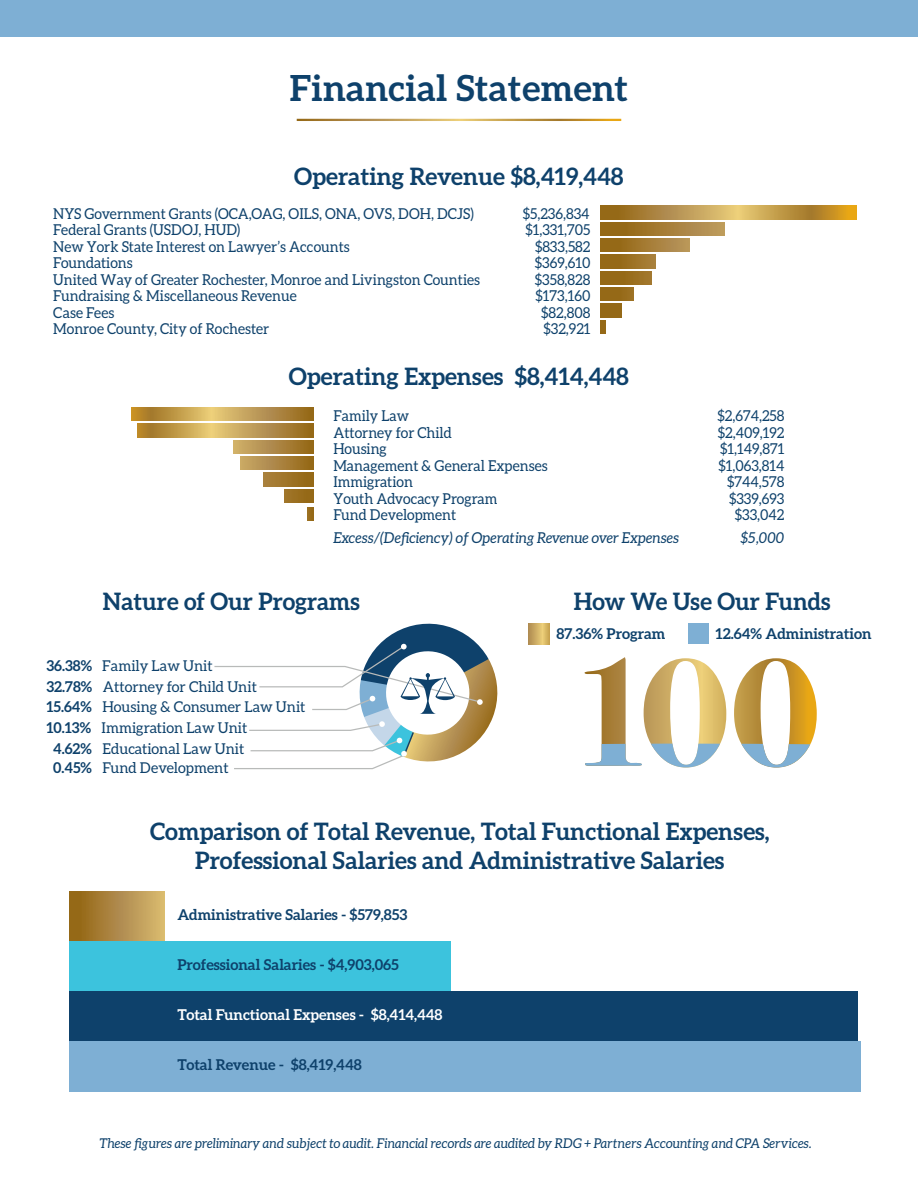
<style>
.page{position:relative;width:918px;height:1188px;background:#fff}
.page>*{position:absolute;margin:0;border:0;box-sizing:border-box;transform-origin:0 0}
.t1{font:700 36px "Aleo";letter-spacing:.01em;color:#0e416b}
.t2{font:700 24px/28.8px "Aleo";color:#0e416b;text-align:center}
.t3{font:15px "Aleo";color:#0e416b;scale:.95 1}
.t4{font:italic 15px "Aleo";color:#0e416b;scale:.95 1}
.t5{font:14.85px "Aleo";color:#0e416b}
.t6{font:700 14.85px "Aleo";color:#0e416b}
.t7{font:700 14.85px "Aleo";color:#fff}
.t8{font:italic 13.5px "Aleo";color:#0e416b;scale:.95 1}
.s1{font-weight:700}
</style>
<div class="page">
<div style="left:0;top:0;width:918px;height:37px;background:#7eafd4"></div>
<svg style="left:601px;top:206px;width:256px;height:13px"></svg>
<svg style="left:131px;top:407px;width:183px;height:14px"></svg>
<svg style="left:601px;top:271px;width:51px;height:14px"></svg>
<svg style="left:264px;top:473px;width:50px;height:13px"></svg>
<svg style="left:601px;top:238px;width:89px;height:14px"></svg>
<svg style="left:233px;top:440px;width:81px;height:14px"></svg>
<div style="left:601px;top:304px;width:21px;height:13px;background:#956917"></div>
<svg style="left:601px;top:222px;width:123px;height:14px"></svg>
<svg style="left:138px;top:424px;width:176px;height:13px"></svg>
<div style="left:601px;top:287px;width:32px;height:14px;background:#956917"></div>
<div style="left:285px;top:489px;width:29px;height:14px;background:#996d1c"></div>
<svg style="left:308px;top:507px;width:6px;height:13px"></svg>
<svg style="left:601px;top:255px;width:55px;height:13px"></svg>
<svg style="left:241px;top:456px;width:73px;height:14px"></svg>
<div style="left:601px;top:320px;width:5px;height:14px;background:#956917"></div>
<svg style="left:214px;top:623px;width:284px;height:147px"></svg>
<svg style="left:585px;top:657px;width:232px;height:111px"></svg>
<svg style="left:529px;top:623px;width:21px;height:21px"></svg>
<div style="left:688px;top:623px;width:21px;height:21px;background:#7eafd4"></div>
<div style="left:69px;top:891px;width:96px;height:50px;background:linear-gradient(to right,#8d5f13,#d6b876)"></div>
<div style="left:69px;top:941px;width:382px;height:51px;background:#3cc3dd"></div>
<div style="left:69px;top:992px;width:789px;height:50px;background:#0e416b"></div>
<div style="left:69px;top:1042px;width:792px;height:50px;background:#7eafd4"></div>
<h1 class="t1" style="left:290px;top:67px;width:340px">Financial Statement</h1>
<h2 class="t2" style="left:294px;top:162px;width:331px">Operating Revenue $8,419,448</h2>
<p class="t3" style="left:53px;top:205px;width:444px">NYS Government Grants (OCA,OAG, OILS, ONA, OVS, DOH, DCJS)</p>
<p class="t3" style="left:523px;top:205px;width:72px">$5,236,834</p>
<p class="t3" style="left:53px;top:222px;width:198px">Federal Grants (USDOJ, HUD)</p>
<p class="t3" style="left:526px;top:222px;width:70px">$1,331,705</p>
<p class="t3" style="left:53px;top:238px;width:314px">New York State Interest on Lawyer’s Accounts</p>
<p class="t3" style="left:535px;top:238px;width:60px">$833,582</p>
<p class="t3" style="left:53px;top:255px;width:85px">Foundations</p>
<p class="t3" style="left:535px;top:255px;width:60px">$369,610</p>
<p class="t3" style="left:53px;top:271px;width:451px">United Way of Greater Rochester, Monroe and Livingston Counties</p>
<p class="t3" style="left:535px;top:271px;width:60px">$358,828</p>
<p class="t3" style="left:53px;top:288px;width:258px">Fundraising &amp; Miscellaneous Revenue</p>
<p class="t3" style="left:536px;top:288px;width:59px">$173,160</p>
<p class="t3" style="left:53px;top:304px;width:66px">Case Fees</p>
<p class="t3" style="left:541px;top:304px;width:53px">$82,808</p>
<p class="t3" style="left:53px;top:321px;width:229px">Monroe County, City of Rochester</p>
<p class="t3" style="left:543px;top:321px;width:51px">$32,921</p>
<h2 class="t2" style="left:289px;top:362px;width:342px">Operating Expenses $8,414,448</h2>
<p class="t3" style="left:333px;top:407px;width:81px">Family Law</p>
<p class="t3" style="left:718px;top:407px;width:72px">$2,674,258</p>
<p class="t3" style="left:333px;top:424px;width:126px">Attorney for Child</p>
<p class="t3" style="left:718px;top:424px;width:72px">$2,409,192</p>
<p class="t3" style="left:333px;top:440px;width:58px">Housing</p>
<p class="t3" style="left:720px;top:440px;width:69px">$1,149,871</p>
<p class="t3" style="left:333px;top:457px;width:227px">Management &amp; General Expenses</p>
<p class="t3" style="left:718px;top:457px;width:71px">$1,063,814</p>
<p class="t3" style="left:333px;top:473px;width:85px">Immigration</p>
<p class="t3" style="left:727px;top:473px;width:62px">$744,578</p>
<p class="t3" style="left:333px;top:490px;width:174px">Youth Advocacy Program</p>
<p class="t3" style="left:729px;top:490px;width:60px">$339,693</p>
<p class="t3" style="left:333px;top:506px;width:131px">Fund Development</p>
<p class="t3" style="left:735px;top:506px;width:54px">$33,042</p>
<p class="t4" style="left:333px;top:529px;width:365px">Excess/(Deficiency) of Operating Revenue over Expenses</p>
<p class="t4" style="left:741px;top:529px;width:47px">$5,000</p>
<h2 class="t2" style="left:103px;top:587px;width:258px">Nature of Our Programs</h2>
<h2 class="t2" style="left:574px;top:587px;width:258px">How We Use Our Funds</h2>
<p class="t5" style="left:46px;top:657px;width:168px"><span class="s1">36.38%</span> Family Law Unit</p>
<p class="t5" style="left:46px;top:678px;width:212px"><span class="s1">32.78%</span> Attorney for Child Unit</p>
<p class="t5" style="left:46px;top:699px;width:261px"><span class="s1">15.64%</span> Housing &amp; Consumer Law Unit</p>
<p class="t5" style="left:46px;top:720px;width:203px"><span class="s1">10.13%</span> Immigration Law Unit</p>
<p class="t5" style="left:53px;top:741px;width:193px"><span class="s1">4.62%</span> Educational Law Unit</p>
<p class="t5" style="left:53px;top:760px;width:177px"><span class="s1">0.45%</span> Fund Development</p>
<p class="t6" style="left:556px;top:625px;width:110px">87.36% Program</p>
<p class="t6" style="left:715px;top:625px;width:158px">12.64% Administration</p>
<h2 class="t2" style="left:150px;top:816px;width:621px">Comparison of Total Revenue, Total Functional Expenses,<br>Professional Salaries and Administrative Salaries</h2>
<p class="t6" style="left:177px;top:906px;width:232px">Administrative Salaries - $579,853</p>
<p class="t6" style="left:177px;top:956px;width:223px">Professional Salaries - $4,903,065</p>
<p class="t7" style="left:177px;top:1006px;width:267px">Total Functional Expenses - $8,414,448</p>
<p class="t6" style="left:177px;top:1056px;width:186px">Total Revenue - $8,419,448</p>
<p class="t8" style="left:100px;top:1136px;width:751px">These figures are preliminary and subject to audit. Financial records are audited by RDG + Partners Accounting and CPA Services.</p>
</div>
